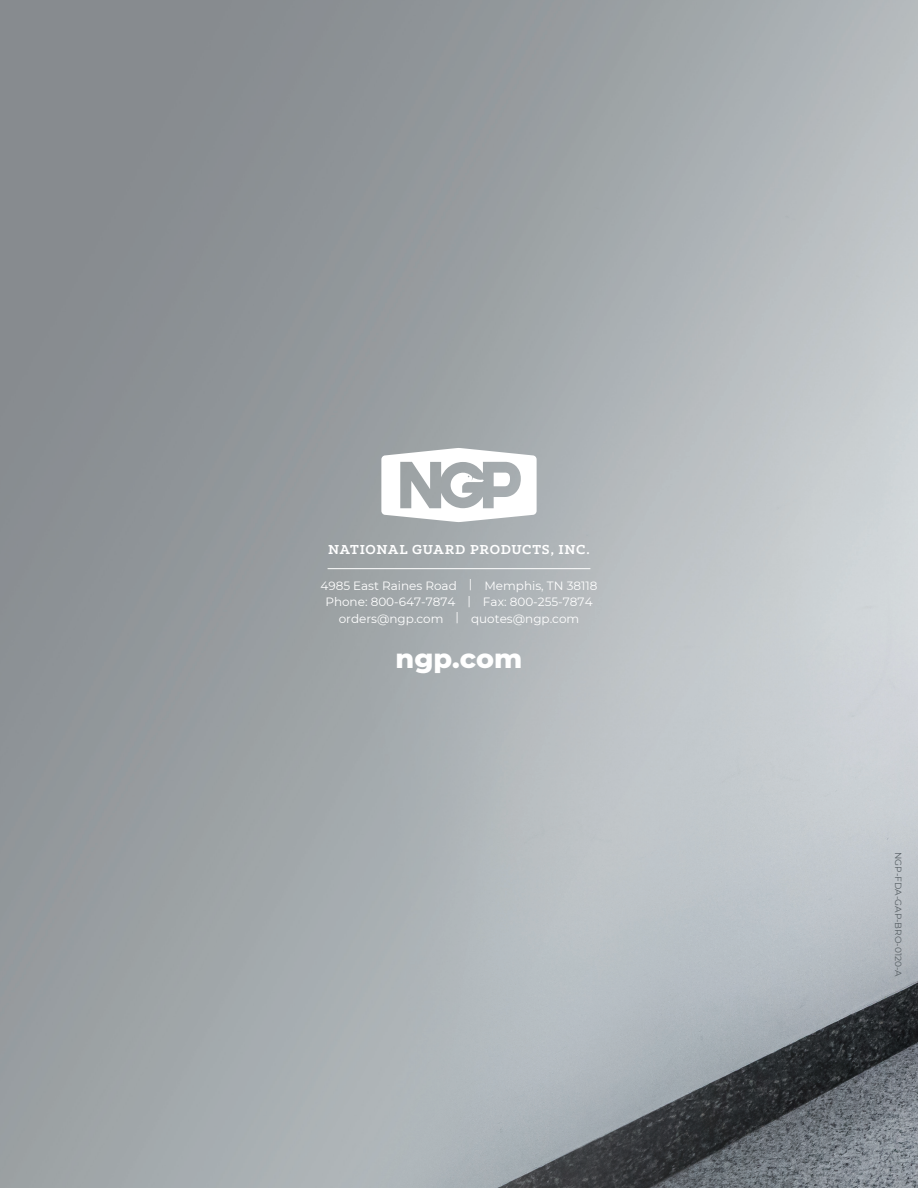
<style>
.page{position:relative;width:918px;height:1188px;background:#fff}
.page>*{position:absolute;margin:0;border:0;box-sizing:border-box;transform-origin:0 0}
.t1{font:800 27px "Montserrat";color:#fff}
.t2{font:700 14.7px "Klinic Slab";letter-spacing:.04em;color:#fff}
.t3{font:12px/16.5px "Montserrat";color:#fff;text-align:center}
.t4{font:9px "Montserrat";color:#565e63}
</style>
<div class="page">
<img style="left:0;top:0;width:918px;height:1188px">
<svg style="left:381px;top:448px;width:156px;height:74px"></svg>
<hr style="left:328px;top:568px;width:262px;height:1px;background:#fff">
<p class="t2" style="left:328px;top:540px;width:263px">NATIONAL GUARD PRODUCTS, INC.</p>
<p class="t3" style="left:321px;top:577px;width:278px">4985 East Raines Road | Memphis, TN 38118<br>Phone: 800-647-7874 | Fax: 800-255-7874</p>
<p class="t3" style="left:339px;top:610px;width:242px">orders@ngp.com | quotes@ngp.com</p>
<p class="t1" style="left:396px;top:638px;width:128px">ngp.com</p>
<p class="t4" style="left:905px;top:852px;width:126px;rotate:90deg">NGP-FDA-GAP-BRO-0120-A</p>
</div>
